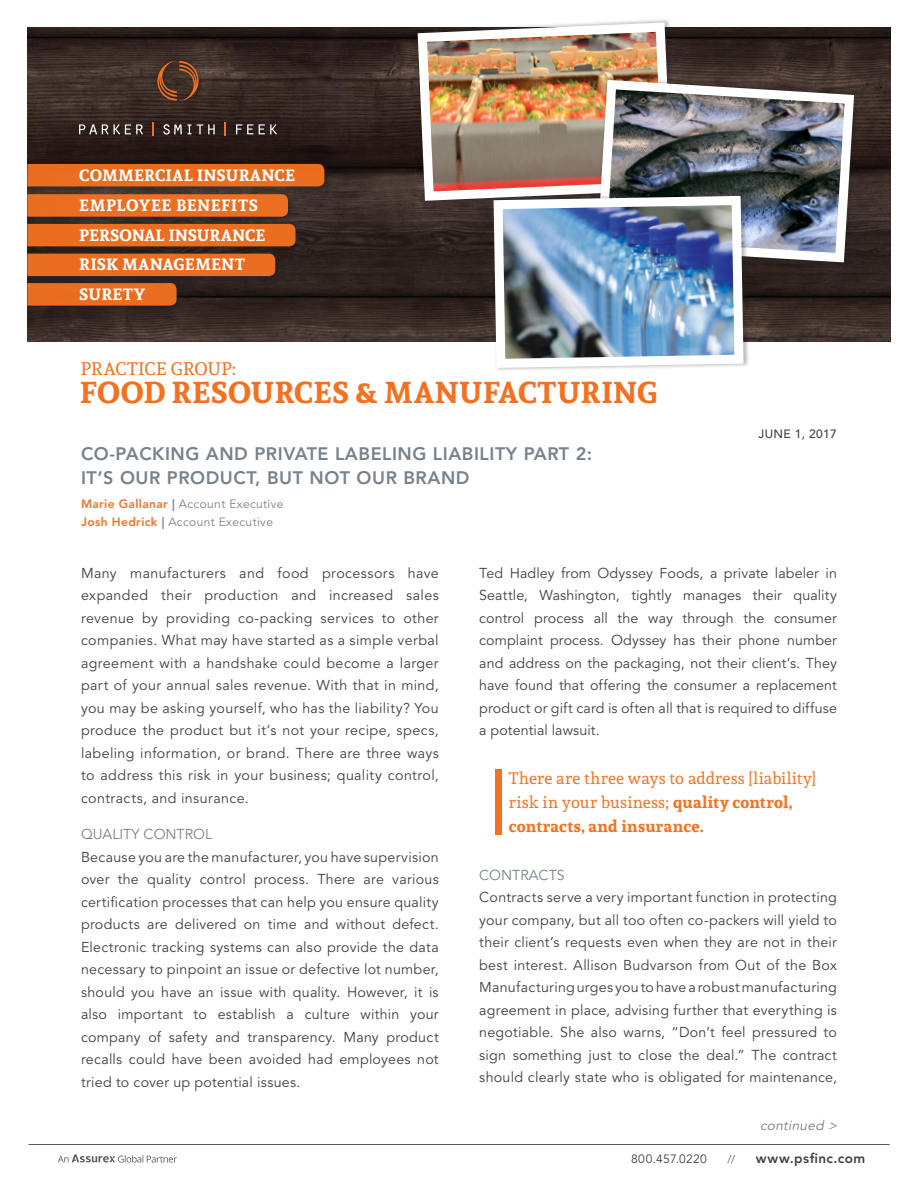
<style>
.page{position:relative;width:918px;height:1188px;background:#fff}
.page>*{position:absolute;margin:0;border:0;box-sizing:border-box;transform-origin:0 0}
.t1{font:700 30px "Andada";letter-spacing:.005em;color:#f37121}
.t2{font:800 18px/24px "Avenir LT Std";letter-spacing:.03em;color:#77828d}
.t3{font:18px "Andada";letter-spacing:.01em;color:#f37121}
.t4{font:16.5px/24px "Andada";letter-spacing:.015em;color:#f37121}
.t5{font:700 16.2px/29.7px "Andada";letter-spacing:.01em;color:#fff}
.t6{font:14.25px/22.5px "Avenir LT Std";letter-spacing:.015em;color:#414042;text-align:justify}
.t7{font:14.25px "Avenir LT Std";color:#77828d}
.t8{font:800 13.5px "Avenir LT Std";letter-spacing:.04em;color:#414042}
.t9{font:italic 13.5px "Avenir LT Std";color:#797a7d}
.t10{font:12px/18px "Avenir LT Std";letter-spacing:.03em;color:#77828d}
.t11{font:12px "Avenir LT Std";letter-spacing:.03em;color:#414042}
.t12{font:500 12px "Avenir LT Std";letter-spacing:.03em;color:#414042}
.t13{font:11.25px "Avenir LT Std";color:#58595b}
.s1{font-weight:800;color:#f37121}
.s2{font-weight:800}
.s3{font-weight:700}
</style>
<div class="page">
<img style="left:27px;top:27px;width:864px;height:314px">
<div style="left:76px;top:58px;width:206px;height:83px;background:#231f20;opacity:.75"></div>
<svg style="left:157px;top:61px;width:42px;height:40px;background:#643d27"></svg>
<svg style="left:79px;top:124px;width:64px;height:11px"></svg>
<svg style="left:163px;top:124px;width:52px;height:11px"></svg>
<svg style="left:236px;top:124px;width:17px;height:10px"></svg>
<svg style="left:259px;top:124px;width:18px;height:11px"></svg>
<svg style="left:152px;top:122px;width:2px;height:14px"></svg>
<svg style="left:224px;top:122px;width:2px;height:14px"></svg>
<div style="left:22px;top:159px;width:311px;height:36px;background:#231f20;opacity:.75"></div>
<div style="left:27px;top:164px;width:297px;height:22px;background:#ea6d20"></div>
<div style="left:22px;top:189px;width:275px;height:37px;background:#231f20;opacity:.75"></div>
<svg style="left:27px;top:194px;width:261px;height:23px;background:#e66c21"></svg>
<div style="left:22px;top:219px;width:283px;height:36px;background:#231f20;opacity:.75"></div>
<div style="left:27px;top:224px;width:269px;height:22px;background:#ea6d21"></div>
<div style="left:22px;top:248px;width:263px;height:37px;background:#231f20;opacity:.75"></div>
<div style="left:27px;top:254px;width:248px;height:22px;background:#ea6d20"></div>
<div style="left:22px;top:278px;width:164px;height:37px;background:#2c211f"></div>
<svg style="left:27px;top:283px;width:150px;height:23px;background:#e36a1f"></svg>
<img style="left:413px;top:19px;width:264px;height:186px">
<div style="left:0;top:0;width:27px;height:398px;background:#fff"></div>
<hr style="left:28px;top:1144px;width:862px;height:1px;background:#58595b">
<svg style="left:58px;top:1154px;width:119px;height:9px"></svg>
<img style="left:592px;top:75px;width:267px;height:192px">
<img style="left:489px;top:191px;width:259px;height:180px">
<div style="left:495px;top:770px;width:6px;height:65px;background:#f37121"></div>
<p class="t5" style="left:79px;top:160px;width:217px">COMMERCIAL INSURANCE<br>EMPLOYEE BENEFITS<br>PERSONAL INSURANCE<br>RISK MANAGEMENT<br>SURETY</p>
<p class="t3" style="left:81px;top:357px;width:157px">PRACTICE GROUP:</p>
<h1 class="t1" style="left:80px;top:372px;width:580px">FOOD RESOURCES &amp; MANUFACTURING</h1>
<p class="t2" style="left:81px;top:442px;width:513px">CO-PACKING AND PRIVATE LABELING LIABILITY PART 2:<br>IT’S OUR PRODUCT, BUT NOT OUR BRAND</p>
<p class="t10" style="left:81px;top:495px;width:204px"><span class="s1">Marie Gallanar</span> <span class="s2">|</span> Account Executive<br><span class="s1">Josh Hedrick</span> <span class="s2">|</span> Account Executive</p>
<p class="t12" style="left:759px;top:427px;width:80px">JUNE 1, 2017</p>
<p class="t6" style="left:81px;top:562px;width:359px">Many manufacturers and food processors have expanded their production and increased sales revenue by providing co-packing services to other companies. What may have started as a simple verbal agreement with a handshake could become a larger part of your annual sales revenue. With that in mind, you may be asking yourself, who has the liability? You produce the product but it’s not your recipe, specs, labeling information, or brand. There are three ways to address this risk in your business; quality control, contracts, and insurance.</p>
<p class="t7" style="left:81px;top:826px;width:133px">QUALITY CONTROL</p>
<p class="t6" style="left:81px;top:846px;width:359px">Because you are the manufacturer, you have supervision over the quality control process. There are various certification processes that can help you ensure quality products are delivered on time and without defect.<br>Electronic tracking systems can also provide the data necessary to pinpoint an issue or defective lot number, should you have an issue with quality. However, it is also important to establish a culture within your company of safety and transparency. Many product recalls could have been avoided had employees not tried to cover up potential issues.</p>
<p class="t6" style="left:479px;top:562px;width:359px">Ted Hadley from Odyssey Foods, a private labeler in Seattle, Washington, tightly manages their quality control process all the way through the consumer complaint process. Odyssey has their phone number and address on the packaging, not their client’s. They have found that offering the consumer a replacement product or gift card is often all that is required to diffuse a potential lawsuit.</p>
<p class="t4" style="left:509px;top:766px;width:309px">There are three ways to address [liability] risk in your business; <span class="s3">quality control, contracts, and insurance.</span></p>
<p class="t7" style="left:479px;top:866px;width:87px">CONTRACTS</p>
<p class="t6" style="left:479px;top:886px;width:359px">Contracts serve a very important function in protecting your company, but all too often co-packers will yield to their client’s requests even when they are not in their best interest. Allison Budvarson from Out of the Box Manufacturing urges you to have a robust manufacturing agreement in place, advising further that everything is negotiable. She also warns, “Don’t feel pressured to sign something just to close the deal.” The contract should clearly state who is obligated for maintenance,</p>
<p class="t9" style="left:760px;top:1117px;width:81px">continued &gt;</p>
<p class="t11" style="left:631px;top:1152px;width:77px">800.457.0220</p>
<p class="t13" style="left:727px;top:1152px;width:9px">//</p>
<p class="t8" style="left:756px;top:1150px;width:111px">www.psfinc.com</p>
</div>
